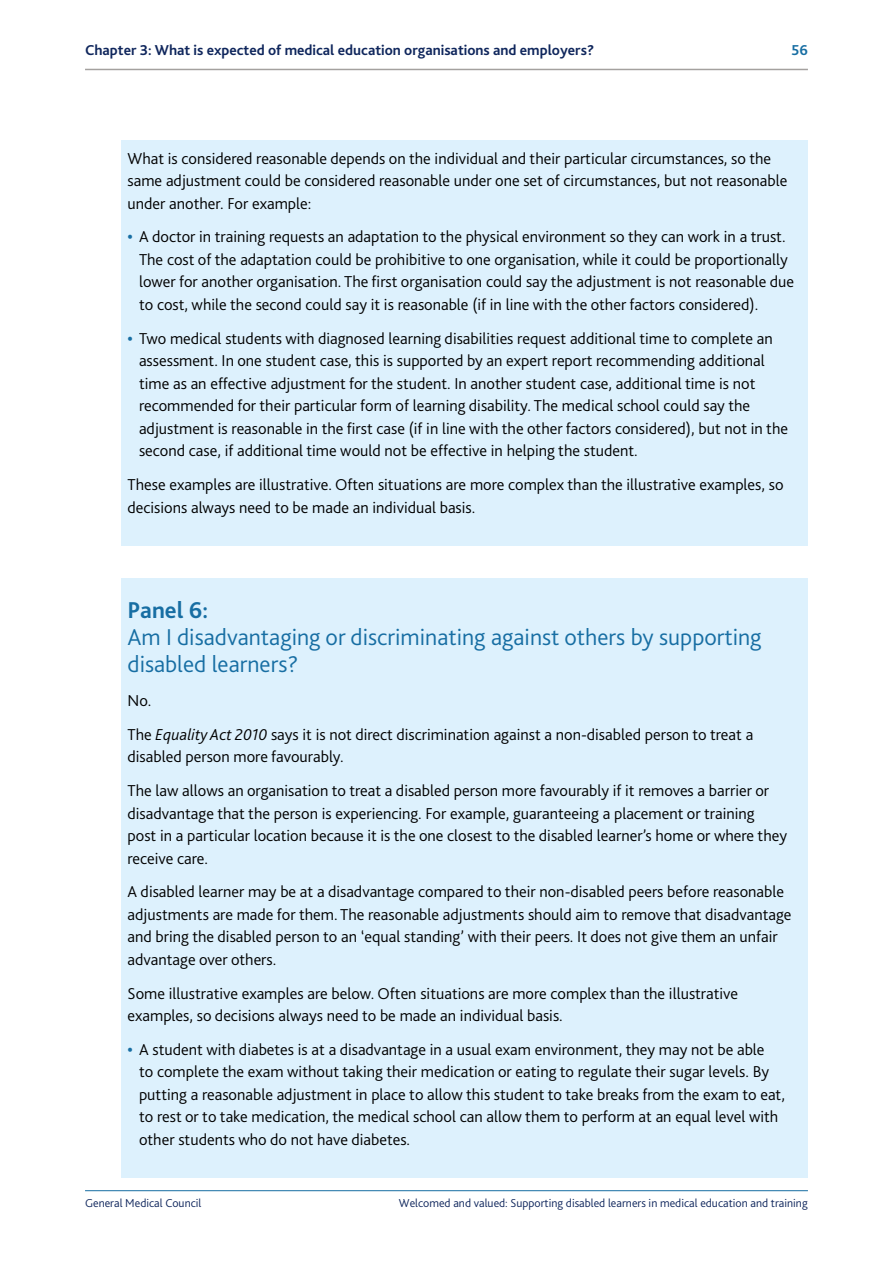
<style>
.page{position:relative;width:893px;height:1263px;background:#fff}
.page>*{position:absolute;margin:0;border:0;box-sizing:border-box;transform-origin:0 0}
.t1{font:300 24px/27px "Bliss 2";color:#176ea3}
.t2{font:700 24px "Bliss 2";color:#176ea3}
.t3{font:300 16.5px/22.5px "Bliss 2";color:#000}
.t4{font:700 15px "Bliss 2";color:#0f265c}
.t5{font:700 15px "Bliss 2";color:#176ea3}
.t6{font:300 12px "Bliss 2";color:#0f265c}
.s1{font-weight:700;color:#176ea3}
.s2{font-style:italic}
</style>
<div class="page">
<hr style="left:85px;top:69px;width:723px;height:1px;background:#a4a19f">
<hr style="left:85px;top:1190px;width:723px;height:1px;background:#176ea3">
<div style="left:121px;top:578px;width:687px;height:600px;background:#ddf1fd"></div>
<div style="left:121px;top:140px;width:687px;height:406px;background:#ddf1fd"></div>
<p class="t4" style="left:85px;top:41px;width:511px">Chapter 3: What is expected of medical education organisations and employers?</p>
<p class="t5" style="left:791px;top:41px;width:18px">56</p>
<p class="t3" style="left:128px;top:147px;width:661px">What is considered reasonable depends on the individual and their particular circumstances, so the same adjustment could be considered reasonable under one set of circumstances, but not reasonable under another. For example:</p>
<p class="t3" style="left:139px;top:225px;width:656px;text-indent:-11px"><span class="s1">•</span> A doctor in training requests an adaptation to the physical environment so they can work in a trust.<br>The cost of the adaptation could be prohibitive to one organisation, while it could be proportionally lower for another organisation. The first organisation could say the adjustment is not reasonable due to cost, while the second could say it is reasonable (if in line with the other factors considered).</p>
<p class="t3" style="left:139px;top:327px;width:650px;text-indent:-11px"><span class="s1">•</span> Two medical students with diagnosed learning disabilities request additional time to complete an assessment. In one student case, this is supported by an expert report recommending additional time as an effective adjustment for the student. In another student case, additional time is not recommended for their particular form of learning disability. The medical school could say the adjustment is reasonable in the first case (if in line with the other factors considered), but not in the second case, if additional time would not be effective in helping the student.</p>
<p class="t3" style="left:128px;top:473px;width:657px">These examples are illustrative. Often situations are more complex than the illustrative examples, so decisions always need to be made an individual basis.</p>
<h1 class="t2" style="left:128px;top:595px;width:82px">Panel 6:</h1>
<h1 class="t1" style="left:128px;top:623px;width:636px">Am I disadvantaging or discriminating against others by supporting disabled learners?</h1>
<p class="t3" style="left:128px;top:683px;width:627px;line-height:33.8px">No.<br>The <span class="s2">Equality Act 2010</span> says it is not direct discrimination against a non-disabled person to treat a</p>
<p class="t3" style="left:128px;top:739px;width:643px;line-height:33.8px">disabled person more favourably.<br>The law allows an organisation to treat a disabled person more favourably if it removes a barrier or</p>
<p class="t3" style="left:128px;top:801px;width:661px">disadvantage that the person is experiencing. For example, guaranteeing a placement or training post in a particular location because it is the one closest to the disabled learner’s home or where they receive care.</p>
<p class="t3" style="left:128px;top:880px;width:665px">A disabled learner may be at a disadvantage compared to their non-disabled peers before reasonable adjustments are made for them. The reasonable adjustments should aim to remove that disadvantage and bring the disabled person to an ‘equal standing’ with their peers. It does not give them an unfair advantage over others.</p>
<p class="t3" style="left:128px;top:981px;width:612px">Some illustrative examples are below. Often situations are more complex than the illustrative examples, so decisions always need to be made an individual basis.</p>
<p class="t3" style="left:139px;top:1038px;width:647px;text-indent:-11px"><span class="s1">•</span> A student with diabetes is at a disadvantage in a usual exam environment, they may not be able<br>to complete the exam without taking their medication or eating to regulate their sugar levels. By putting a reasonable adjustment in place to allow this student to take breaks from the exam to eat, to rest or to take medication, the medical school can allow them to perform at an equal level with other students who do not have diabetes.</p>
<p class="t6" style="left:85px;top:1196px;width:118px">General Medical Council</p>
<p class="t6" style="left:399px;top:1196px;width:410px">Welcomed and valued: Supporting disabled learners in medical education and training</p>
</div>
